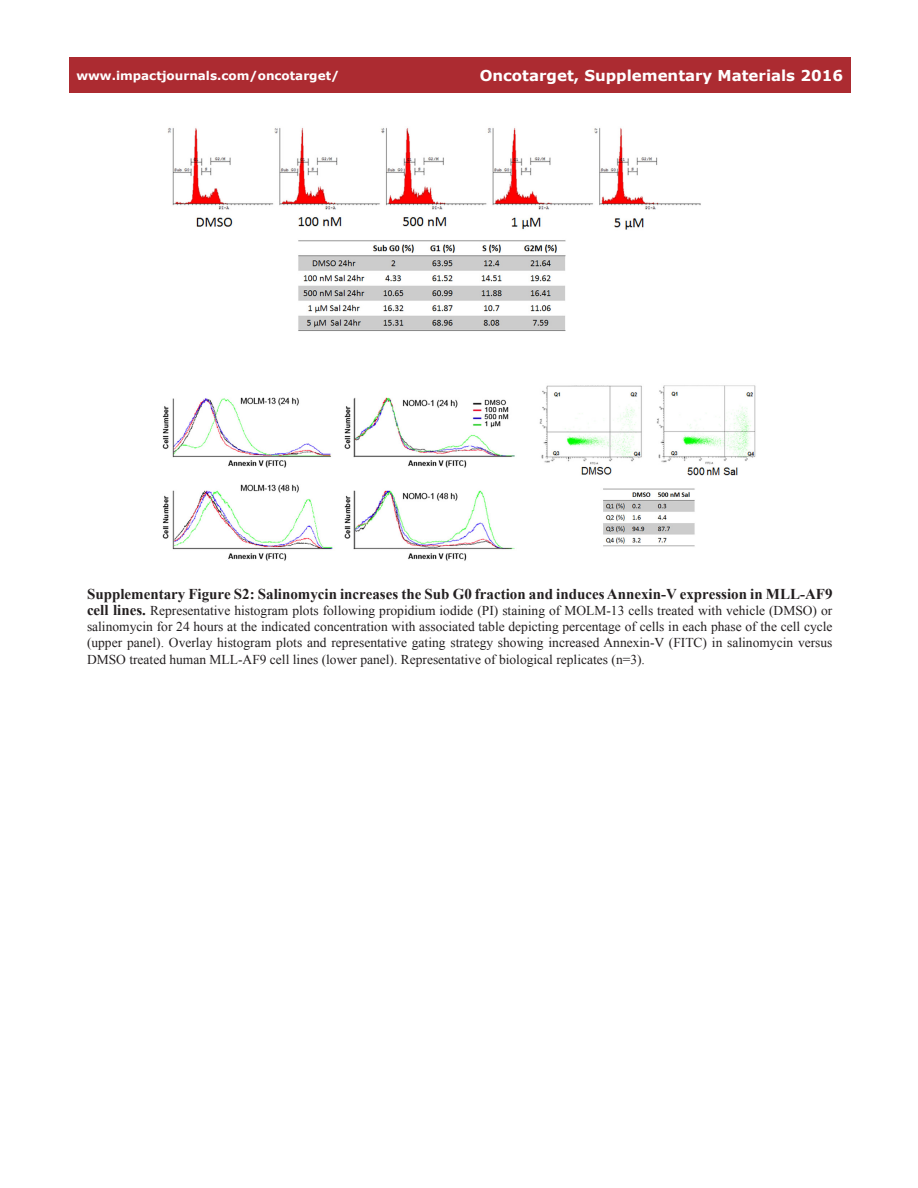
<style>
.page{position:relative;width:918px;height:1188px;background:#fff}
.page>*{position:absolute;margin:0;border:0;box-sizing:border-box;transform-origin:0 0}
.figuretext{font:700 15px "Times New Roman";color:#231f20}
.t1{font:700 15px "Verdana";color:#fff}
.figuretext-2{font:13.5px/16.2px "Times New Roman";color:#231f20;text-align:justify}
.t2{font:700 12px "Verdana";color:#fff}
.s1{font-weight:700;font-size:15px}
</style>
<div class="page">
<div style="left:69px;top:57px;width:781px;height:36px;background:#ac2b31"></div>
<img style="left:163px;top:127px;width:593px;height:434px">
<p class="t2" style="left:76px;top:67px;width:264px">www.impactjournals.com/oncotarget/</p>
<p class="t1" style="left:480px;top:65px;width:365px">Oncotarget, Supplementary Materials 2016</p>
<p class="figuretext" style="left:87px;top:583px;width:747px">Supplementary Figure S2: Salinomycin increases the Sub G0 fraction and induces Annexin-V expression in MLL-AF9</p>
<p class="figuretext-2" style="left:87px;top:602px;width:747px"><span class="s1">cell lines.</span> Representative histogram plots following propidium iodide (PI) staining of MOLM-13 cells treated with vehicle (DMSO) or salinomycin for 24 hours at the indicated concentration with associated table depicting percentage of cells in each phase of the cell cycle (upper panel). Overlay histogram plots and representative gating strategy showing increased Annexin-V (FITC) in salinomycin versus DMSO treated human MLL-AF9 cell lines (lower panel). Representative of biological replicates (n=3).</p>
</div>
